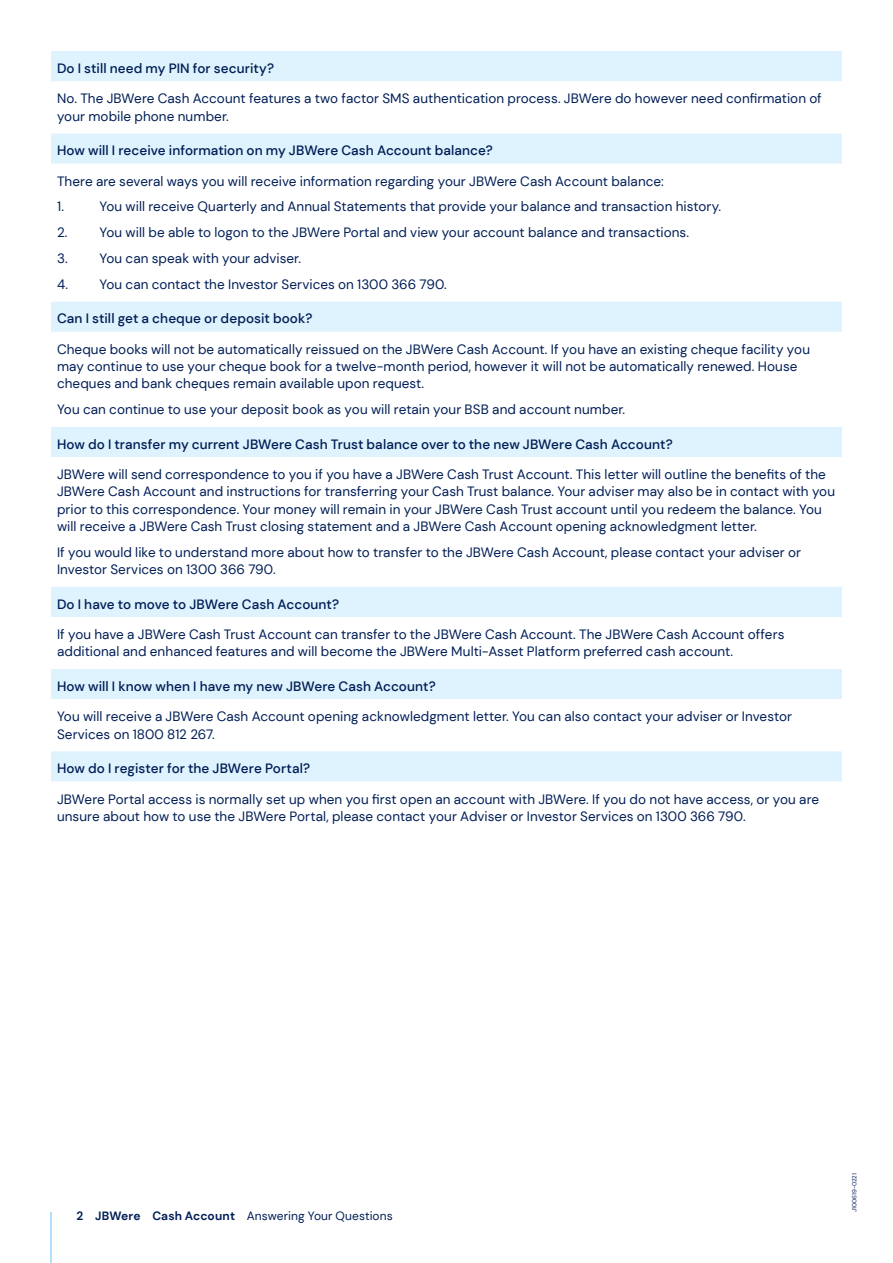
<style>
.page{position:relative;width:893px;height:1263px;background:#fff}
.page>*{position:absolute;margin:0;border:0;box-sizing:border-box;transform-origin:0 0}
.t1{font:13.5px/17.2px "DM Sans";letter-spacing:.005em;color:#001e55}
.t2{font:500 13.5px "DM Sans";letter-spacing:.005em;color:#001e55}
.t3{font:12px "DM Sans";letter-spacing:.01em;color:#001e55}
.t4{font:6px "DM Sans";color:#001e55}
.s1{font-weight:700}
</style>
<div class="page">
<hr style="left:50px;top:1212px;width:2px;height:51px;background:#93d8fd">
<div style="left:51px;top:51px;width:791px;height:30px;background:#dff3fe"></div>
<svg style="left:51px;top:133px;width:791px;height:649px"></svg>
<p class="t2" style="left:57px;top:60px;width:219px">Do I still need my PIN for security?</p>
<p class="t1" style="left:57px;top:90px;width:766px">No. The JBWere Cash Account features a two factor SMS authentication process. JBWere do however need confirmation of your mobile phone number.</p>
<p class="t2" style="left:57px;top:142px;width:437px">How will I receive information on my JBWere Cash Account balance?</p>
<p class="t1" style="left:57px;top:168px;width:608px;line-height:25.8px">There are several ways you will receive information regarding your JBWere Cash Account balance:<br>1.</p>
<p class="t1" style="left:100px;top:198px;width:623px">You will receive Quarterly and Annual Statements that provide your balance and transaction history.</p>
<p class="t1" style="left:57px;top:224px;width:634px">2. You will be able to logon to the JBWere Portal and view your account balance and transactions.</p>
<p class="t1" style="left:57px;top:250px;width:246px">3. You can speak with your adviser.</p>
<p class="t1" style="left:57px;top:275px;width:391px">4. You can contact the Investor Services on 1300 366 790.</p>
<p class="t2" style="left:57px;top:310px;width:257px">Can I still get a cheque or deposit book?</p>
<p class="t1" style="left:57px;top:340px;width:754px">Cheque books will not be automatically reissued on the JBWere Cash Account. If you have an existing cheque facility you may continue to use your cheque book for a twelve-month period, however it will not be automatically renewed. House cheques and bank cheques remain available upon request.</p>
<p class="t1" style="left:57px;top:401px;width:570px">You can continue to use your deposit book as you will retain your BSB and account number.</p>
<p class="t2" style="left:57px;top:436px;width:617px">How do I transfer my current JBWere Cash Trust balance over to the new JBWere Cash Account?</p>
<p class="t1" style="left:57px;top:466px;width:780px">JBWere will send correspondence to you if you have a JBWere Cash Trust Account. This letter will outline the benefits of the JBWere Cash Account and instructions for transferring your Cash Trust balance. Your adviser may also be in contact with you prior to this correspondence. Your money will remain in your JBWere Cash Trust account until you redeem the balance. You will receive a JBWere Cash Trust closing statement and a JBWere Cash Account opening acknowledgment letter.</p>
<p class="t1" style="left:57px;top:543px;width:746px">If you would like to understand more about how to transfer to the JBWere Cash Account, please contact your adviser or<br>Investor Services on 1300 366 790.</p>
<p class="t2" style="left:57px;top:595px;width:284px">Do I have to move to JBWere Cash Account?</p>
<p class="t1" style="left:57px;top:625px;width:729px">If you have a JBWere Cash Trust Account can transfer to the JBWere Cash Account. The JBWere Cash Account offers additional and enhanced features and will become the JBWere Multi-Asset Platform preferred cash account.</p>
<p class="t2" style="left:57px;top:678px;width:380px">How will I know when I have my new JBWere Cash Account?</p>
<p class="t1" style="left:57px;top:708px;width:736px">You will receive a JBWere Cash Account opening acknowledgment letter. You can also contact your adviser or Investor<br>Services on 1800 812 267.</p>
<p class="t2" style="left:57px;top:760px;width:255px">How do I register for the JBWere Portal?</p>
<p class="t1" style="left:57px;top:790px;width:764px">JBWere Portal access is normally set up when you first open an account with JBWere. If you do not have access, or you are unsure about how to use the JBWere Portal, please contact your Adviser or Investor Services on 1300 366 790.</p>
<p class="t3" style="left:77px;top:1208px;width:318px"><span class="s1">2 JBWere Cash Account</span> Answering Your Questions</p>
<p class="t4" style="left:851px;top:1212px;width:40px;rotate:-90deg">J100619-0221</p>
</div>
